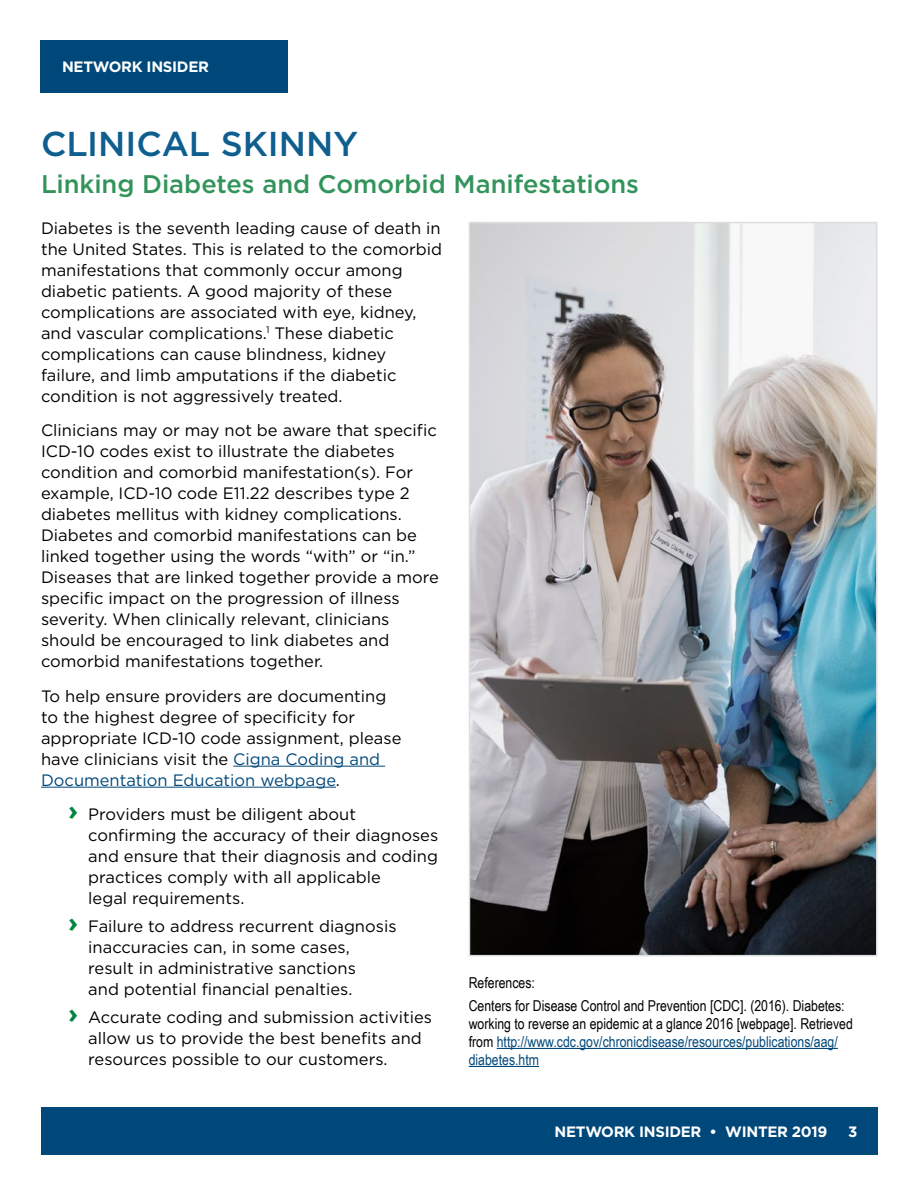
<style>
.page{position:relative;width:918px;height:1188px;background:#fff}
.page>*{position:absolute;margin:0;border:0;box-sizing:border-box;transform-origin:0 0}
.t1{font:500 34.5px "Gotham";color:#0e5f8f}
.t2{font:500 25.5px "Gotham";letter-spacing:-.005em;color:#32945a}
.t3{font:16.5px/21px "Gotham";color:#000}
.t4{font:15px/18px "Arial Narrow";color:#00487a}
.t5{font:15px/22.6px "Arial Narrow";color:#000}
.t6{font:700 15px "Gotham";letter-spacing:-.02em;color:#fff}
.s1{color:#00487a}
.s2{font-weight:700;font-size:27px;color:#00833e}
.s3{color:#000}
</style>
<div class="page">
<div style="left:41px;top:1107px;width:837px;height:47px;background:#00487a"></div>
<div style="left:40px;top:40px;width:248px;height:53px;background:#00487a"></div>
<hr style="left:497px;top:1048px;width:341px;height:1px;background:#00487a">
<hr style="left:469px;top:1066px;width:70px;height:1px;background:#00487a">
<img style="left:472px;top:225px;width:403px;height:728px">
<div style="left:469px;top:222px;width:409px;height:734px;border:2px solid #dcddde"></div>
<hr style="left:233px;top:766px;width:152px;height:1px;background:#00487a">
<hr style="left:41px;top:787px;width:295px;height:1px;background:#00487a">
<p class="t6" style="left:62px;top:57px;width:148px">NETWORK INSIDER</p>
<h1 class="t1" style="left:41px;top:121px;width:319px">CLINICAL SKINNY</h1>
<h2 class="t2" style="left:41px;top:167px;width:600px">Linking Diabetes and Comorbid Manifestations</h2>
<p class="t3" style="left:41px;top:217px;width:402px">Diabetes is the seventh leading cause of death in the United States. This is related to the comorbid manifestations that commonly occur among diabetic patients. A good majority of these complications are associated with eye, kidney, and vascular complications.<sup>1</sup> These diabetic complications can cause blindness, kidney failure, and limb amputations if the diabetic condition is not aggressively treated.</p>
<p class="t3" style="left:41px;top:419px;width:400px">Clinicians may or may not be aware that specific ICD-10 codes exist to illustrate the diabetes condition and comorbid manifestation(s). For example, ICD-10 code E11.22 describes type 2 diabetes mellitus with kidney complications.<br>Diabetes and comorbid manifestations can be linked together using the words “with” or “in.” Diseases that are linked together provide a more specific impact on the progression of illness severity. When clinically relevant, clinicians should be encouraged to link diabetes and comorbid manifestations together.</p>
<p class="t3" style="left:41px;top:685px;width:362px">To help ensure providers are documenting to the highest degree of specificity for appropriate ICD-10 code assignment, please have clinicians visit the <span class="s1">Cigna Coding and Documentation Education webpage</span>.</p>
<p class="t3" style="left:88px;top:803px;width:351px;text-indent:-20px"><span class="s2">›</span> Providers must be diligent about confirming the accuracy of their diagnoses and ensure that their diagnosis and coding practices comply with all applicable<br>legal requirements.</p>
<p class="t3" style="left:88px;top:915px;width:310px;text-indent:-20px"><span class="s2">›</span> Failure to address recurrent diagnosis inaccuracies can, in some cases, result in administrative sanctions<br>and potential financial penalties.</p>
<p class="t3" style="left:88px;top:1006px;width:345px;text-indent:-20px"><span class="s2">›</span> Accurate coding and submission activities allow us to provide the best benefits and resources possible to our customers.</p>
<p class="t5" style="left:469px;top:971px;width:378px">References:<br>Centers for Disease Control and Prevention [CDC]. (2016). Diabetes:</p>
<p class="t4" style="left:469px;top:1014px;width:386px"><span class="s3">working to reverse an epidemic at a glance 2016 [webpage]. Retrieved from</span> http://www.cdc.gov/chronicdisease/resources/publications/aag/ diabetes.htm</p>
<p class="t6" style="left:555px;top:1121px;width:274px">NETWORK INSIDER • WINTER 2019</p>
<p class="t6" style="left:848px;top:1121px;width:11px">3</p>
</div>
